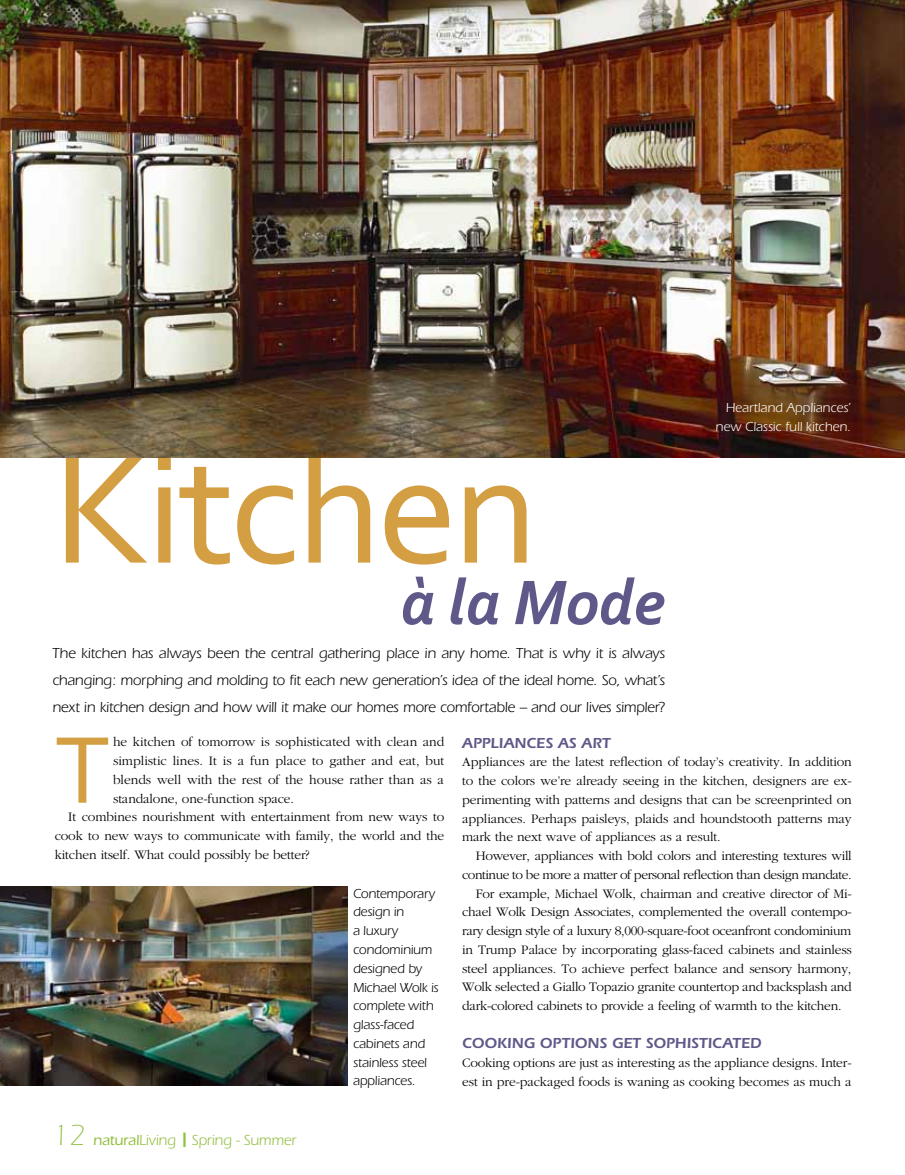
<style>
.page{position:relative;width:905px;height:1175px;background:#fff}
.page>*{position:absolute;margin:0;border:0;box-sizing:border-box;transform-origin:0 0}
.t1{font:162px "Corbel";letter-spacing:-.03em;color:#d49f43}
.t2{font:99.6px "Corbel";color:#d49f43}
.t3{font:italic 700 66px "Corbel";letter-spacing:-.01em;color:#5e5989}
.t4{font:15px/27px "Itc Eras";letter-spacing:-.015em;color:#000;text-align:justify}
.t5{font:600 15px "Itc Eras";letter-spacing:.155em;color:#5e5989}
.t6{font:15px "Itc Eras";letter-spacing:-.01em;color:#91be3e}
.t7{font:300 13.5px/18.8px "Garamond";letter-spacing:-.015em;color:#000;text-align:justify}
.t8{font:13.5px/18.8px "Itc Eras";letter-spacing:-.01em;color:#000}
.t9{font:300 13.5px "Garamond";letter-spacing:-.035em;color:#000}
.t10{font:13.5px/18.8px "Itc Eras";letter-spacing:-.005em;color:#fff;text-align:right}
.s1{font-weight:300;font-size:30px}
.s2{font-weight:500}
</style>
<div class="page">
<img style="left:0;top:887px;width:348px;height:198px">
<img style="left:0;top:0;width:904px;height:458px">
<h1 class="t1" style="left:52px;top:409px;width:487px">Kitchen</h1>
<h3 class="t3" style="left:400px;top:561px;width:266px">à la Mode</h3>
<p class="t10" style="left:715px;top:398px;width:137px">Heartland Appliances’ new Classic full kitchen.</p>
<p class="t4" style="left:52px;top:640px;width:614px">The kitchen has always been the central gathering place in any home. That is why it is always changing: morphing and molding to fit each new generation’s idea of the ideal home. So, what’s next in kitchen design and how will it make our homes more comfortable – and our lives simpler?</p>
<h2 class="t2" style="left:55px;top:708px;width:57px">T</h2>
<p class="t7" style="left:113px;top:733px;width:333px">he kitchen of tomorrow is sophisticated with clean and</p>
<p class="t5" style="left:462px;top:734px;width:11px">APPL</p>
<p class="t5" style="left:499px;top:734px;width:111px">IANCES AS ART</p>
<p class="t7" style="left:462px;top:753px;width:391px">Appliances are the latest reflection of today’s creativity. In addition to the colors we’re already seeing in the kitchen, designers are ex&shy;perimenting with patterns and designs that can be screenprinted on appliances. Perhaps paisleys, plaids and houndstooth patterns may mark the next wave of appliances as a result.</p>
<p class="t7" style="left:475px;top:846px;width:377px">However, appliances with bold colors and interesting textures will</p>
<p class="t9" style="left:462px;top:867px;width:391px">continue to be more a matter of personal reflection than design mandate.</p>
<p class="t7" style="left:475px;top:884px;width:377px">For example, Michael Wolk, chairman and creative director of Mi-</p>
<p class="t7" style="left:462px;top:903px;width:391px">chael Wolk Design Associates, complemented the overall contempo-</p>
<p class="t7" style="left:462px;top:921px;width:390px">rary design style of a luxury 8,000-square-foot oceanfront condominium</p>
<p class="t7" style="left:462px;top:940px;width:391px">in Trump Palace by incorporating glass-faced cabinets and stainless</p>
<p class="t7" style="left:462px;top:959px;width:391px">steel appliances. To achieve perfect balance and sensory harmony,</p>
<p class="t7" style="left:462px;top:978px;width:391px">Wolk selected a Giallo Topazio granite countertop and backsplash and</p>
<p class="t7" style="left:462px;top:996px;width:381px">dark-colored cabinets to provide a feeling of warmth to the kitchen.</p>
<p class="t5" style="left:462px;top:1034px;width:23px">COOK</p>
<p class="t5" style="left:507px;top:1034px;width:150px">ING OPTIONS GET SOPH</p>
<p class="t5" style="left:686px;top:1034px;width:76px">ISTICATED</p>
<p class="t7" style="left:462px;top:1053px;width:391px">Cooking options are just as interesting as the appliance designs. Inter&shy;est in pre-packaged foods is waning as cooking becomes as much a</p>
<p class="t7" style="left:113px;top:751px;width:333px">simplistic lines. It is a fun place to gather and eat, but</p>
<p class="t7" style="left:113px;top:770px;width:332px">blends well with the rest of the house rather than as a</p>
<p class="t7" style="left:113px;top:789px;width:182px">standalone, one-function space.</p>
<p class="t7" style="left:68px;top:808px;width:377px">It combines nourishment with entertainment from new ways to</p>
<p class="t7" style="left:55px;top:826px;width:391px">cook to new ways to communicate with family, the world and the</p>
<p class="t7" style="left:55px;top:845px;width:256px">kitchen itself. What could possibly be better?</p>
<p class="t8" style="left:353px;top:884px;width:87px">Contemporary design in<br>a luxury condominium designed by<br>Michael Wolk is complete with glass-faced cabinets and stainless steel appliances.</p>
<p class="t6" style="left:53px;top:1131px;width:245px"><span class="s1">12</span> <span class="s2">natural</span>Living ❙ Spring - Summer</p>
</div>
